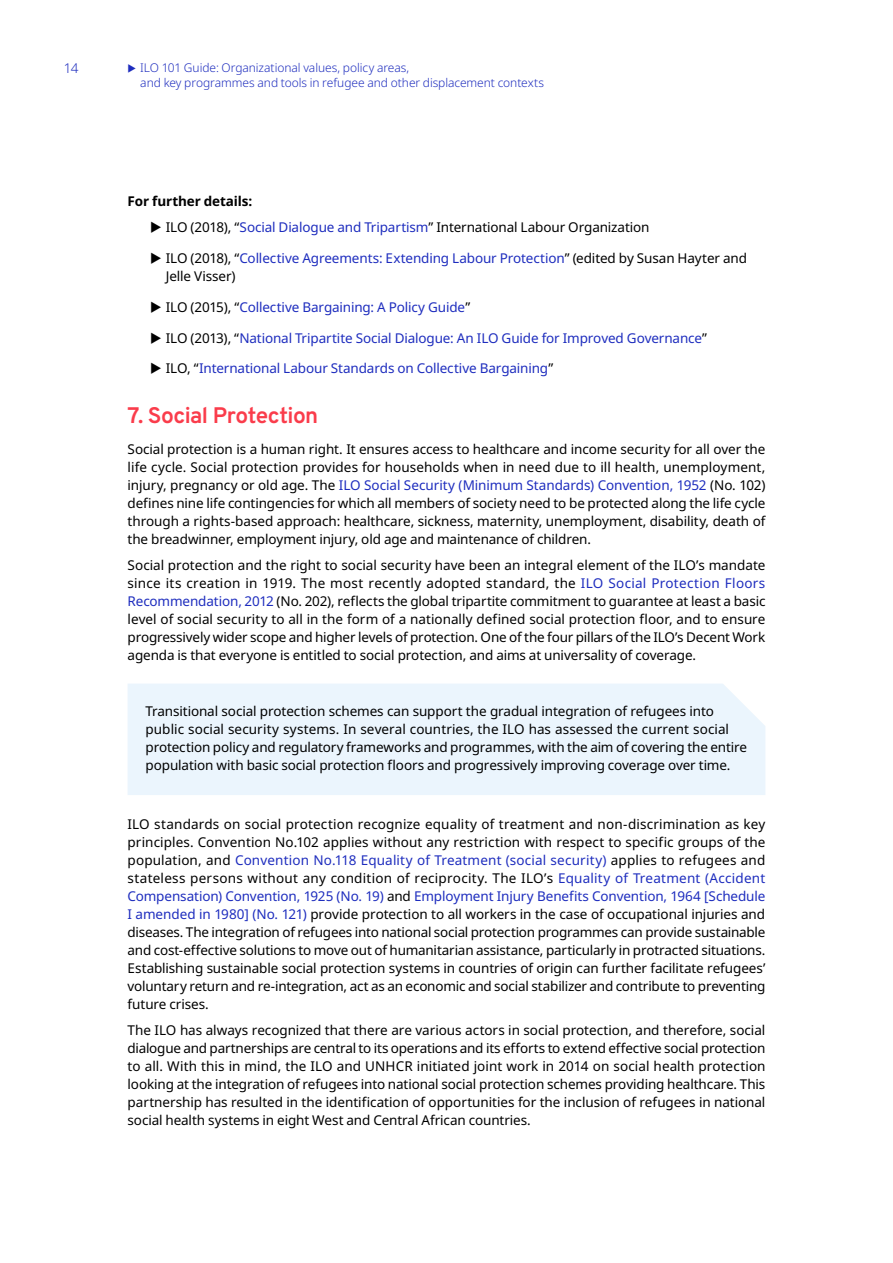
<style>
.page{position:relative;width:893px;height:1263px;background:#fff}
.page>*{position:absolute;margin:0;border:0;box-sizing:border-box;transform-origin:0 0}
.t1{font:700 22.5px "Overpass";letter-spacing:-.025em;color:#fa3c4b}
.t2{font:13.5px/18px "Noto Sans";letter-spacing:-.01em;color:#000;text-align:justify}
.t3{font:13.5px "Noto Sans";letter-spacing:-.01em;color:#1e2dbe}
.t4{font:300 13.5px "Noto Sans";color:#1e2dbe}
.t5{font:300 12px/14.4px "Noto Sans";letter-spacing:-.005em;color:#1e2dbe}
.s1{font-weight:700}
.s2{color:#1e2dbe}
.s3{color:#000}
</style>
<div class="page">
<div style="left:128px;top:684px;width:637px;height:111px;background:#ebf5fd"></div>
<p class="t4" style="left:64px;top:59px;width:16px">14</p>
<p class="t5" style="left:140px;top:61px;width:405px">ILO 101 Guide: Organizational values, policy areas,<br>and key programmes and tools in refugee and other displacement contexts</p>
<p class="t2" style="left:166px;top:188px;width:485px;line-height:26.5px;text-indent:-38px"><span class="s1">For further details:<br></span>ILO (2018), “<span class="s2">Social Dialogue and Tripartism</span>” International Labour Organization</p>
<p class="t2" style="left:166px;top:249px;width:583px">ILO (2018), “<span class="s2">Collective Agreements: Extending Labour Protection</span>” (edited by Susan Hayter and<br>Jelle Visser)</p>
<p class="t3" style="left:166px;top:297px;width:306px"><span class="s3">ILO (2015), “</span>Collective Bargaining: A Policy Guide<span class="s3">”</span></p>
<p class="t3" style="left:166px;top:328px;width:543px"><span class="s3">ILO (2013), “</span>National Tripartite Social Dialogue: An ILO Guide for Improved Governance<span class="s3">”</span></p>
<p class="t3" style="left:166px;top:359px;width:389px"><span class="s3">ILO, “</span>International Labour Standards on Collective Bargaining<span class="s3">”</span></p>
<h1 class="t1" style="left:128px;top:399px;width:192px">7. Social Protection</h1>
<p class="t2" style="left:128px;top:440px;width:639px">Social protection is a human right. It ensures access to healthcare and income security for all over the life cycle. Social protection provides for households when in need due to ill health, unemployment, injury, pregnancy or old age. The <span class="s2">ILO Social Security (Minimum Standards) Convention, 1952</span> (No. 102) defines nine life contingencies for which all members of society need to be protected along the life cycle through a rights-based approach: healthcare, sickness, maternity, unemployment, disability, death of the breadwinner, employment injury, old age and maintenance of children.</p>
<p class="t2" style="left:128px;top:556px;width:639px">Social protection and the right to social security have been an integral element of the ILO’s mandate since its creation in 1919. The most recently adopted standard, the <span class="s2">ILO Social Protection Floors Recommendation, 2012</span> (No. 202), reflects the global tripartite commitment to guarantee at least a basic level of social security to all in the form of a nationally defined social protection floor, and to ensure progressively wider scope and higher levels of protection. One of the four pillars of the ILO’s Decent Work agenda is that everyone is entitled to social protection, and aims at universality of coverage.</p>
<p class="t2" style="left:146px;top:702px;width:603px;text-align:left">Transitional social protection schemes can support the gradual integration of refugees into public social security systems. In several countries, the ILO has assessed the current social protection policy and regulatory frameworks and programmes, with the aim of covering the entire population with basic social protection floors and progressively improving coverage over time.</p>
<p class="t2" style="left:128px;top:815px;width:639px">ILO standards on social protection recognize equality of treatment and non-discrimination as key principles. Convention No.102 applies without any restriction with respect to specific groups of the population, and <span class="s2">Convention No.118 Equality of Treatment (social security)</span> applies to refugees and stateless persons without any condition of reciprocity. The ILO’s <span class="s2">Equality of Treatment (Accident Compensation) Convention, 1925 (No. 19)</span> and <span class="s2">Employment Injury Benefits Convention, 1964 [Schedule I amended in 1980] (No. 121)</span> provide protection to all workers in the case of occupational injuries and diseases. The integration of refugees into national social protection programmes can provide sustainable and cost-effective solutions to move out of humanitarian assistance, particularly in protracted situations.<br>Establishing sustainable social protection systems in countries of origin can further facilitate refugees’ voluntary return and re-integration, act as an economic and social stabilizer and contribute to preventing future crises.</p>
<p class="t2" style="left:128px;top:1022px;width:639px">The ILO has always recognized that there are various actors in social protection, and therefore, social dialogue and partnerships are central to its operations and its efforts to extend effective social protection to all. With this in mind, the ILO and UNHCR initiated joint work in 2014 on social health protection looking at the integration of refugees into national social protection schemes providing healthcare. This partnership has resulted in the identification of opportunities for the inclusion of refugees in national social health systems in eight West and Central African countries.</p>
</div>
